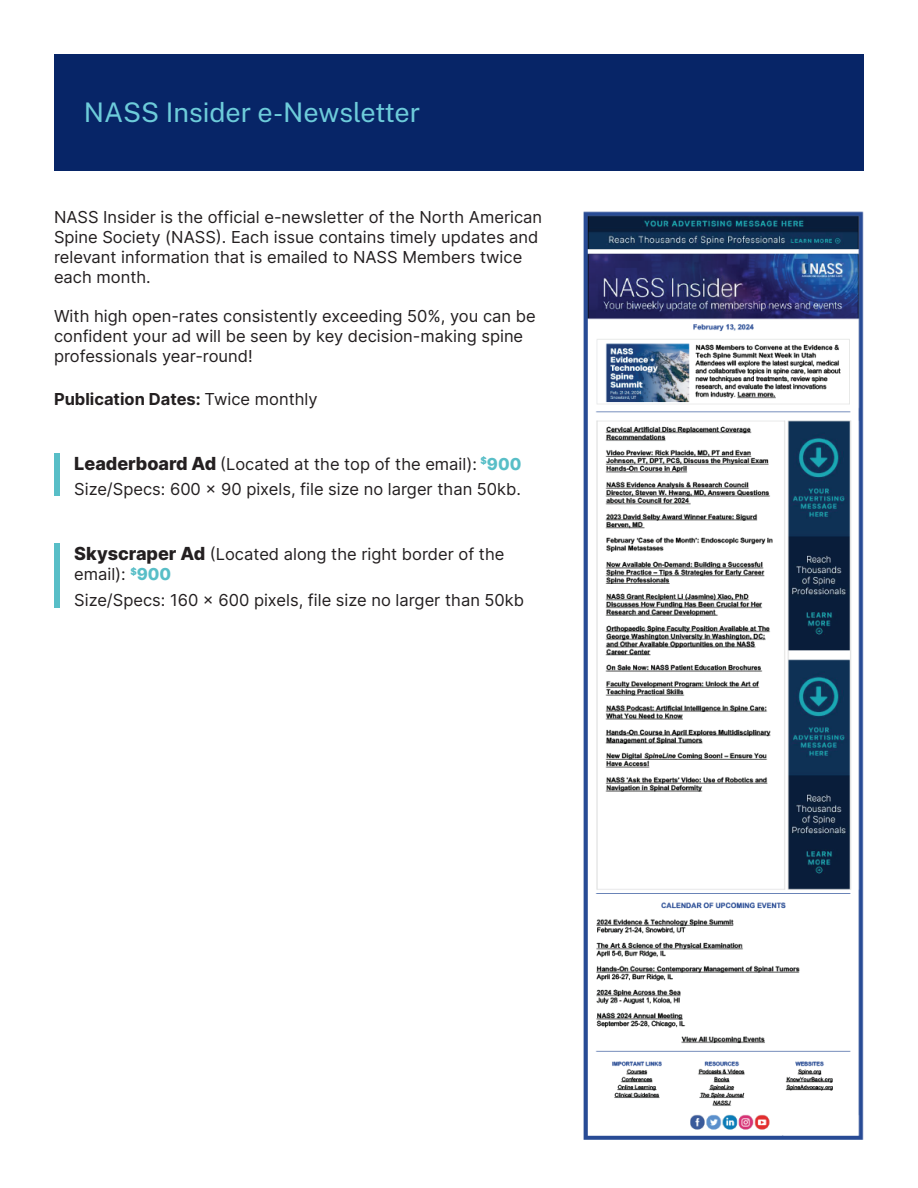
<style>
.page{position:relative;width:918px;height:1188px;background:#fff}
.page>*{position:absolute;margin:0;border:0;box-sizing:border-box;transform-origin:0 0}
.t1{font:27px "Public Sans";letter-spacing:-.005em;color:#6dccda}
.t2{font:16.5px/19.8px "Inter";color:#231f20}
.t3{font:700 16.5px "Inter";color:#231f20}
.s1{font-weight:400}
.s2{font-weight:800;font-size:18px}
.s3{font-weight:800;color:#58bec7}
</style>
<div class="page">
<div style="left:54px;top:54px;width:810px;height:117px;background:#072567"></div>
<div style="left:54px;top:454px;width:5px;height:42px;background:#58bec7"></div>
<div style="left:54px;top:543px;width:5px;height:65px;background:#58bec7"></div>
<img style="left:583px;top:211px;width:281px;height:929px">
<h1 class="t1" style="left:84px;top:95px;width:338px">NASS Insider e-Newsletter</h1>
<p class="t2" style="left:54px;top:207px;width:490px">NASS Insider is the official e-newsletter of the North American Spine Society (NASS). Each issue contains timely updates and relevant information that is emailed to NASS Members twice each month.</p>
<p class="t2" style="left:54px;top:306px;width:483px">With high open-rates consistently exceeding 50%, you can be confident your ad will be seen by key decision-making spine professionals year-round!</p>
<p class="t3" style="left:54px;top:387px;width:265px">Publication Dates: <span class="s1">Twice monthly</span></p>
<p class="t2" style="left:74px;top:451px;width:449px;line-height:25.5px"><span class="s2">Leaderboard Ad</span> (Located at the top of the email): <sup>$</sup><span class="s3">900<br></span>Size/Specs: 600 x 90 pixels, file size no larger than 50kb.</p>
<p class="t2" style="left:74px;top:544px;width:432px"><span class="s2">Skyscraper Ad</span> (Located along the right border of the email): <sup>$</sup><span class="s3">900</span></p>
<p class="t2" style="left:74px;top:589px;width:451px">Size/Specs: 160 x 600 pixels, file size no larger than 50kb</p>
</div>
